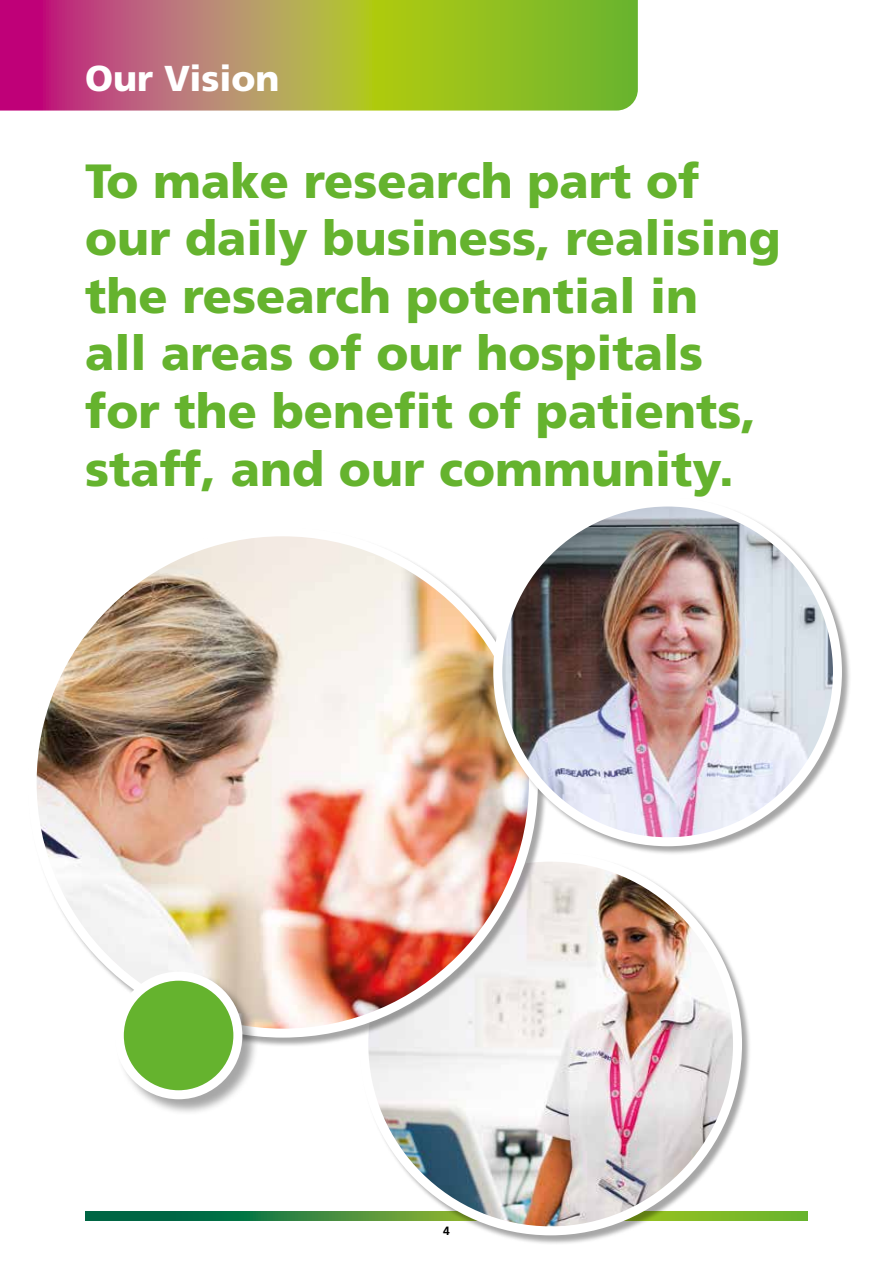
<style>
.page{position:relative;width:893px;height:1263px;background:#fff}
.page>*{position:absolute;margin:0;border:0;box-sizing:border-box;transform-origin:0 0}
.t1{font:900 48px/57.6px "Frutiger LT Com";color:#65b32e}
.t2{font:900 36px "Frutiger LT Com";color:#fff}
.t3{font:700 12px "Frutiger LT Com";color:#000}
</style>
<div class="page">
<svg style="left:85px;top:1212px;width:723px;height:8px;background:#24803f"></svg>
<svg style="left:0;top:0;width:638px;height:111px;background:#a8914c"></svg>
<div style="left:360px;top:853px;width:391px;height:392px;background:#000;opacity:.35"></div>
<img style="left:364px;top:857px;width:373px;height:374px;border-radius:187px">
<div style="left:28px;top:528px;width:519px;height:519px;background:#000;opacity:.35"></div>
<img style="left:32px;top:532px;width:501px;height:501px;border-radius:251px">
<div style="left:494px;top:498px;width:357px;height:358px;background:#000;opacity:.35"></div>
<img style="left:498px;top:502px;width:339px;height:340px;border-radius:170px">
<div style="left:493px;top:497px;width:349px;height:349px;border:9px solid #fff;border-radius:50%"></div>
<div style="left:115px;top:972px;width:144px;height:143px;background:#000;opacity:.35"></div>
<div style="left:119px;top:976px;width:119px;height:119px;background:#65b32e;border-radius:50%"></div>
<div style="left:115px;top:972px;width:127px;height:127px;border:9px solid #fff;border-radius:50%"></div>
<p class="t2" style="left:85px;top:56px;width:196px">Our Vision</p>
<p class="t1" style="left:85px;top:152px;width:697px">To make research part of our daily business, realising the research potential in<br>all areas of our hospitals for the benefit of patients, staff, and our community.</p>
<p class="t3" style="left:443px;top:1223px;width:8px">4</p>
</div>
